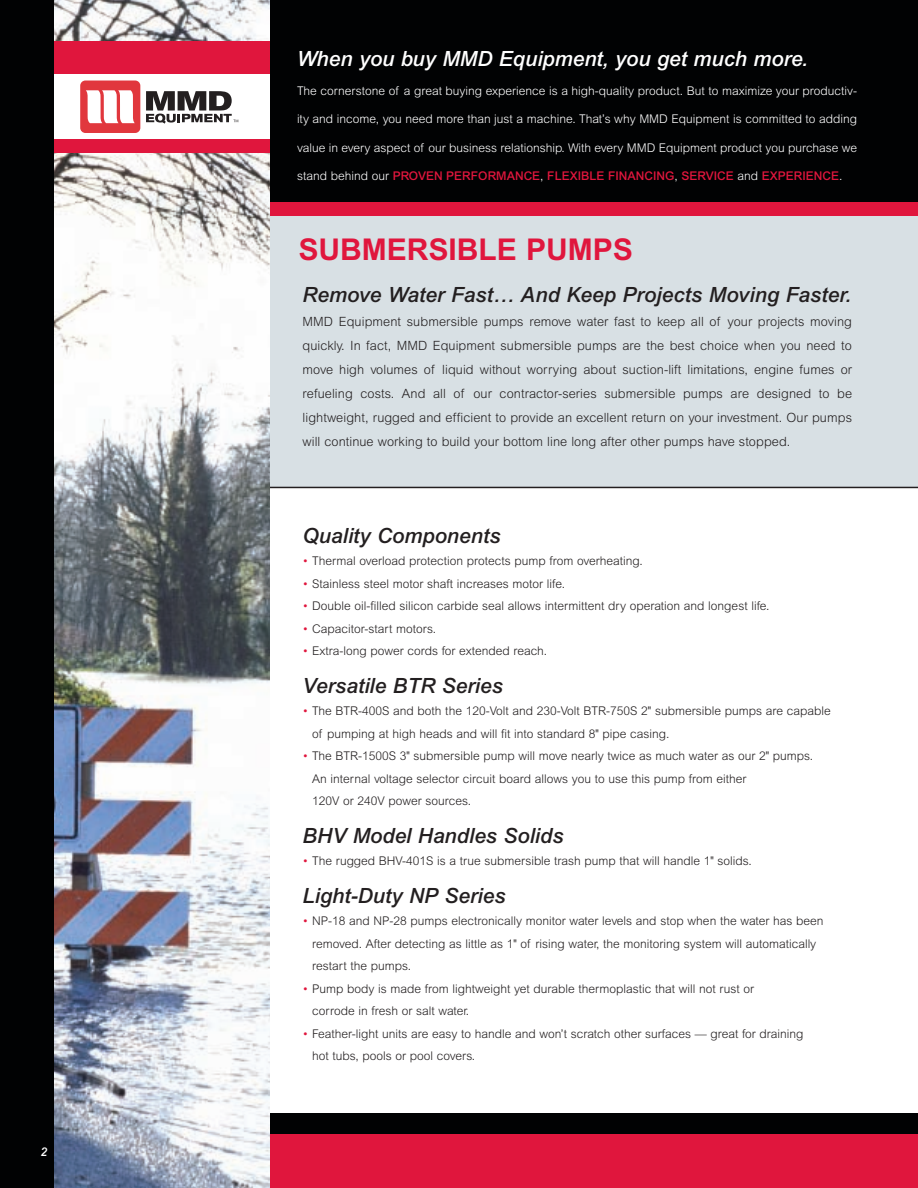
<style>
.page{position:relative;width:918px;height:1188px;background:#fff}
.page>*{position:absolute;margin:0;border:0;box-sizing:border-box;transform-origin:0 0}
.t1{font:700 30px "Arial";color:#e0163d}
.t2{font:italic 500 21px "Arial";color:#231f20}
.t3{font:italic 500 21px "Arial";color:#fff}
.t4{font:300 12.75px/24px "Arial";letter-spacing:.005em;color:#231f20;text-align:justify}
.t5{font:300 12px/22.5px "Arial";color:#231f20}
.t6{font:300 12px "Arial";color:#fff}
.t7{font:500 12px "Arial";color:#e0163d}
.t8{font:italic 500 12px "Arial";color:#fff}
.s1{font-weight:300;color:#fff}
.s2{color:#e0163d}
</style>
<div class="page">
<div style="left:270px;top:216px;width:648px;height:272px;background:#d8e0e4"></div>
<div style="left:269px;top:0;width:649px;height:203px;background:#010203"></div>
<div style="left:270px;top:1127px;width:648px;height:61px;background:#e0163d"></div>
<div style="left:268px;top:202px;width:650px;height:14px;background:#e0163d"></div>
<div style="left:270px;top:1114px;width:648px;height:20px;background:#010203"></div>
<hr style="left:270px;top:487px;width:648px;height:1px;background:#231f20">
<img style="left:54px;top:0;width:216px;height:1188px">
<div style="left:54px;top:41px;width:216px;height:112px;background:#e0163d"></div>
<div style="left:54px;top:74px;width:216px;height:65px;background:#fff"></div>
<svg style="left:80px;top:81px;width:60px;height:52px"></svg>
<svg style="left:146px;top:91px;width:92px;height:33px"></svg>
<div style="left:0;top:0;width:54px;height:1188px;background:#010203"></div>
<p class="t8" style="left:40px;top:1148px;width:8px">2</p>
<h2 class="t3" style="left:297px;top:51px;width:513px">When you buy MMD Equipment, you get much more.</h2>
<p class="t6" style="left:297px;top:86px;width:562px">The cornerstone of a great buying experience is a high-quality product. But to maximize your productiv-</p>
<p class="t6" style="left:297px;top:114px;width:562px">ity and income, you need more than just a machine. That’s why MMD Equipment is committed to adding</p>
<p class="t6" style="left:297px;top:143px;width:562px">value in every aspect of our business relationship. With every MMD Equipment product you purchase we</p>
<p class="t7" style="left:297px;top:171px;width:547px"><span class="s1">stand behind our</span> PROVEN PERFORMANCE<span class="s1">,</span> FLEXIBLE FINANCING<span class="s1">,</span> SERVICE <span class="s1">and</span> EXPERIENCE<span class="s1">.</span></p>
<h1 class="t1" style="left:298px;top:238px;width:336px">SUBMERSIBLE PUMPS</h1>
<h2 class="t2" style="left:303px;top:287px;width:550px">Remove Water Fast… And Keep Projects Moving Faster.</h2>
<p class="t4" style="left:303px;top:310px;width:551px">MMD Equipment submersible pumps remove water fast to keep all of your projects moving quickly. In fact, MMD Equipment submersible pumps are the best choice when you need to move high volumes of liquid without worrying about suction-lift limitations, engine fumes or refueling costs. And all of our contractor-series submersible pumps are designed to be lightweight, rugged and efficient to provide an excellent return on your investment. Our pumps will continue working to build your bottom line long after other pumps have stopped.</p>
<h2 class="t2" style="left:303px;top:528px;width:199px">Quality Components</h2>
<p class="t5" style="left:303px;top:551px;width:342px"><span class="s2">•</span> Thermal overload protection protects pump from overheating.</p>
<p class="t5" style="left:303px;top:574px;width:264px"><span class="s2">•</span> Stainless steel motor shaft increases motor life.</p>
<p class="t5" style="left:303px;top:596px;width:468px"><span class="s2">•</span> Double oil-filled silicon carbide seal allows intermittent dry operation and longest life.</p>
<p class="t5" style="left:303px;top:619px;width:135px"><span class="s2">•</span> Capacitor-start motors.</p>
<p class="t5" style="left:303px;top:641px;width:246px"><span class="s2">•</span> Extra-long power cords for extended reach.</p>
<h2 class="t2" style="left:303px;top:678px;width:202px">Versatile BTR Series</h2>
<p class="t5" style="left:312px;top:701px;width:520px;text-indent:-10px"><span class="s2">•</span> The BTR-400S and both the 120-Volt and 230-Volt BTR-750S 2" submersible pumps are capable of pumping at high heads and will fit into standard 8" pipe casing.</p>
<p class="t5" style="left:312px;top:746px;width:502px;text-indent:-10px"><span class="s2">•</span> The BTR-1500S 3" submersible pump will move nearly twice as much water as our 2" pumps.<br>An internal voltage selector circuit board allows you to use this pump from either<br>120V or 240V power sources.</p>
<h2 class="t2" style="left:303px;top:828px;width:263px">BHV Model Handles Solids</h2>
<p class="t5" style="left:303px;top:851px;width:451px"><span class="s2">•</span> The rugged BHV-401S is a true submersible trash pump that will handle 1" solids.</p>
<h2 class="t2" style="left:303px;top:888px;width:205px">Light-Duty NP Series</h2>
<p class="t5" style="left:312px;top:911px;width:513px;text-indent:-10px"><span class="s2">•</span> NP-18 and NP-28 pumps electronically monitor water levels and stop when the water has been removed. After detecting as little as 1" of rising water, the monitoring system will automatically restart the pumps.</p>
<p class="t5" style="left:312px;top:979px;width:444px;text-indent:-10px"><span class="s2">•</span> Pump body is made from lightweight yet durable thermoplastic that will not rust or corrode in fresh or salt water.</p>
<p class="t5" style="left:312px;top:1024px;width:493px;text-indent:-10px"><span class="s2">•</span> Feather-light units are easy to handle and won’t scratch other surfaces — great for draining hot tubs, pools or pool covers.</p>
</div>
